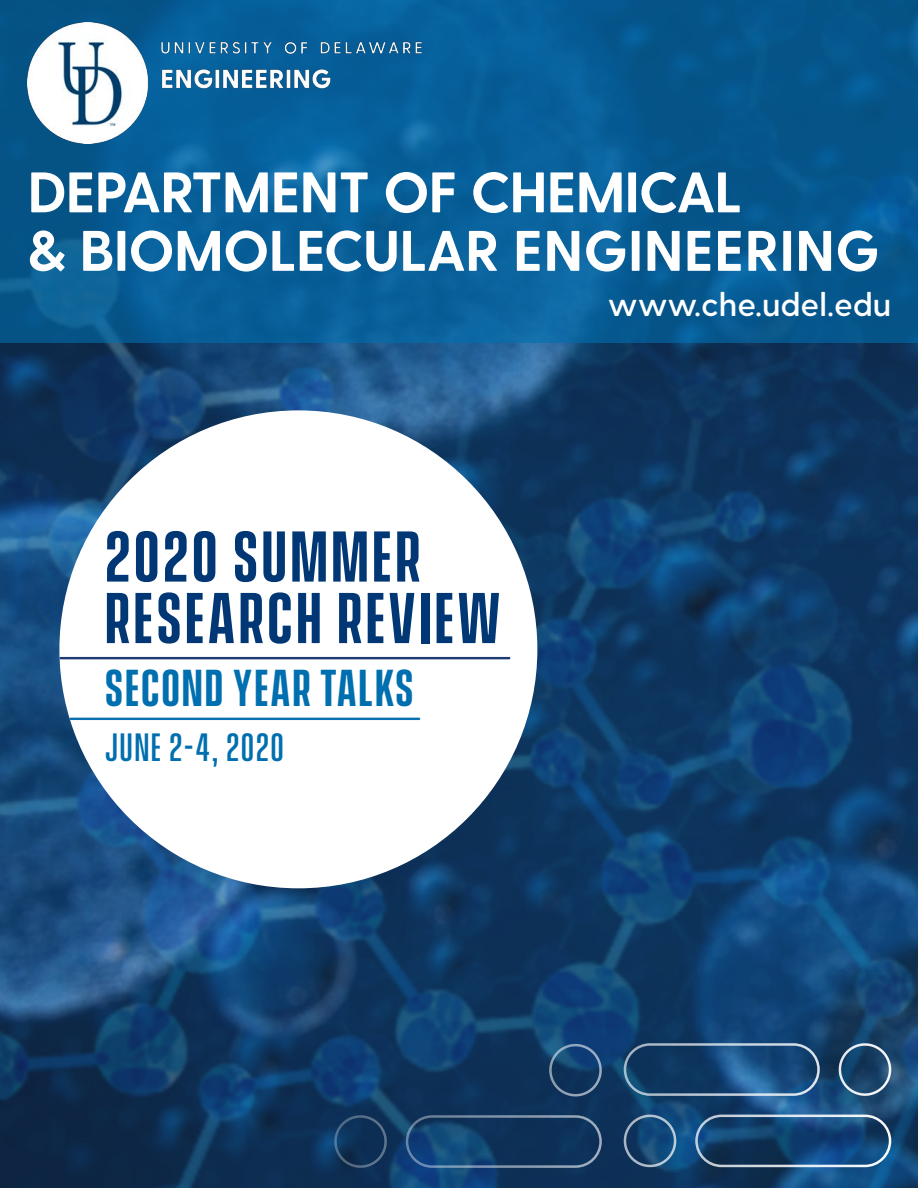
<style>
.page{position:relative;width:918px;height:1188px;background:#fff}
.page>*{position:absolute;margin:0;border:0;box-sizing:border-box;transform-origin:0 0}
.t1{font:600 65.4px/61.5px "Vanguard CF";letter-spacing:.05em;color:#013775}
.t2{font:700 57px/58.5px "Greycliff CF";letter-spacing:-.02em;color:#fff}
.t3{font:600 47.25px "Vanguard CF";letter-spacing:.04em;color:#006faf}
.t4{font:500 36px "Vanguard CF";letter-spacing:.04em;color:#006faf}
.t5{font:600 33px "Greycliff CF";color:#fff}
</style>
<div class="page">
<img style="left:0;top:343px;width:918px;height:845px">
<svg style="left:0;top:0;width:918px;height:343px;background:#075c94"></svg>
<div style="left:59px;top:410px;width:478px;height:478px;background:#fff;border-radius:50%"></div>
<hr style="left:61px;top:657px;width:448px;height:2px;background:#1d3b72">
<hr style="left:71px;top:718px;width:348px;height:2px;background:#0d70b0">
<img style="left:27px;top:23px;width:396px;height:121px">
<svg style="left:333px;top:1042px;width:270px;height:127px;background:#143b65"></svg>
<svg style="left:622px;top:1042px;width:271px;height:127px;background:#23517c"></svg>
<p class="t2" style="left:27px;top:165px;width:854px">DEPARTMENT OF CHEMICAL<br>&amp; BIOMOLECULAR ENGINEERING</p>
<p class="t1" style="left:105px;top:529px;width:397px">2020 SUMMER<br>RESEARCH REVIEW</p>
<p class="t3" style="left:105px;top:661px;width:310px">SECOND YEAR TALKS</p>
<p class="t4" style="left:105px;top:727px;width:181px">JUNE 2-4, 2020</p>
<p class="t5" style="left:608px;top:285px;width:285px">www.che.udel.edu</p>
</div>
